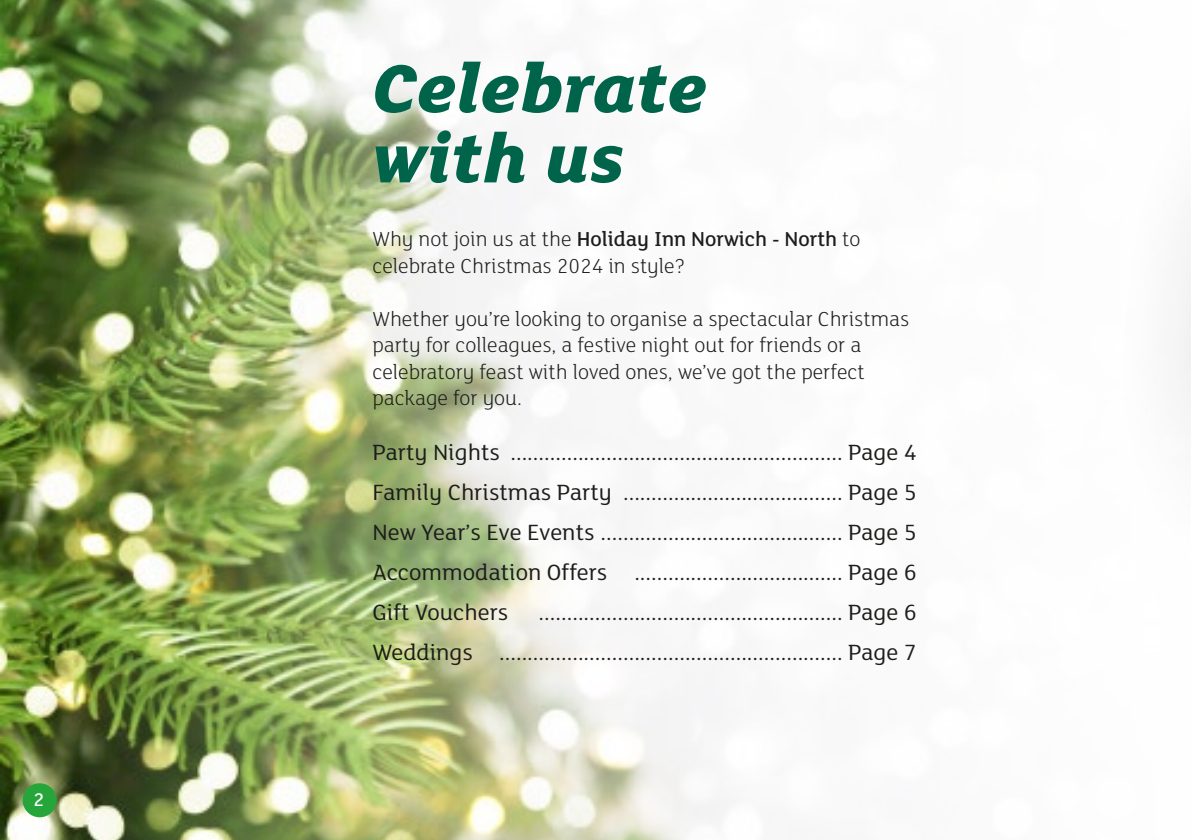
<style>
.page{position:relative;width:1191px;height:840px;background:#fff}
.page>*{position:absolute;margin:0;border:0;box-sizing:border-box;transform-origin:0 0}
.t1{font:italic 800 74px/70px "FS Lola";color:#00644a}
.t2{font:24px/40px "FS Lola";color:#1d1d1b;text-align:justify}
.t3{font:300 22px/26.4px "FS Lola";color:#1d1d1b}
.t4{font:500 20px "FS Lola";color:#fff}
.s1{font-weight:500}
</style>
<div class="page">
<img style="left:0;top:0;width:728px;height:839px">
<div style="left:1177px;top:255px;width:14px;height:153px;background:#f4f4f4"></div>
<div style="left:23px;top:782px;width:34px;height:34px;background:#26a53a;border-radius:50%"></div>
<p class="t4" style="left:33px;top:786px;width:12px">2</p>
<h1 class="t1" style="left:372px;top:49px;width:336px">Celebrate with us</h1>
<p class="t3" style="left:372px;top:225px;width:489px">Why not join us at the <span class="s1">Holiday Inn Norwich - North</span> to celebrate Christmas 2024 in style?</p>
<p class="t3" style="left:372px;top:304px;width:538px">Whether you’re looking to organise a spectacular Christmas party for colleagues, a festive night out for friends or a celebratory feast with loved ones, we’ve got the perfect package for you.</p>
<p class="t2" style="left:372px;top:431px;width:546px">Party Nights ........................................................... Page 4<br>Family Christmas Party ....................................... Page 5<br>New Year’s Eve Events ........................................... Page 5<br>Accommodation Offers ..................................... Page 6<br>Gift Vouchers</p>
<p class="t2" style="left:372px;top:591px;width:546px;text-align:right">...................................................... Page 6<br>Weddings ............................................................. Page 7</p>
</div>
